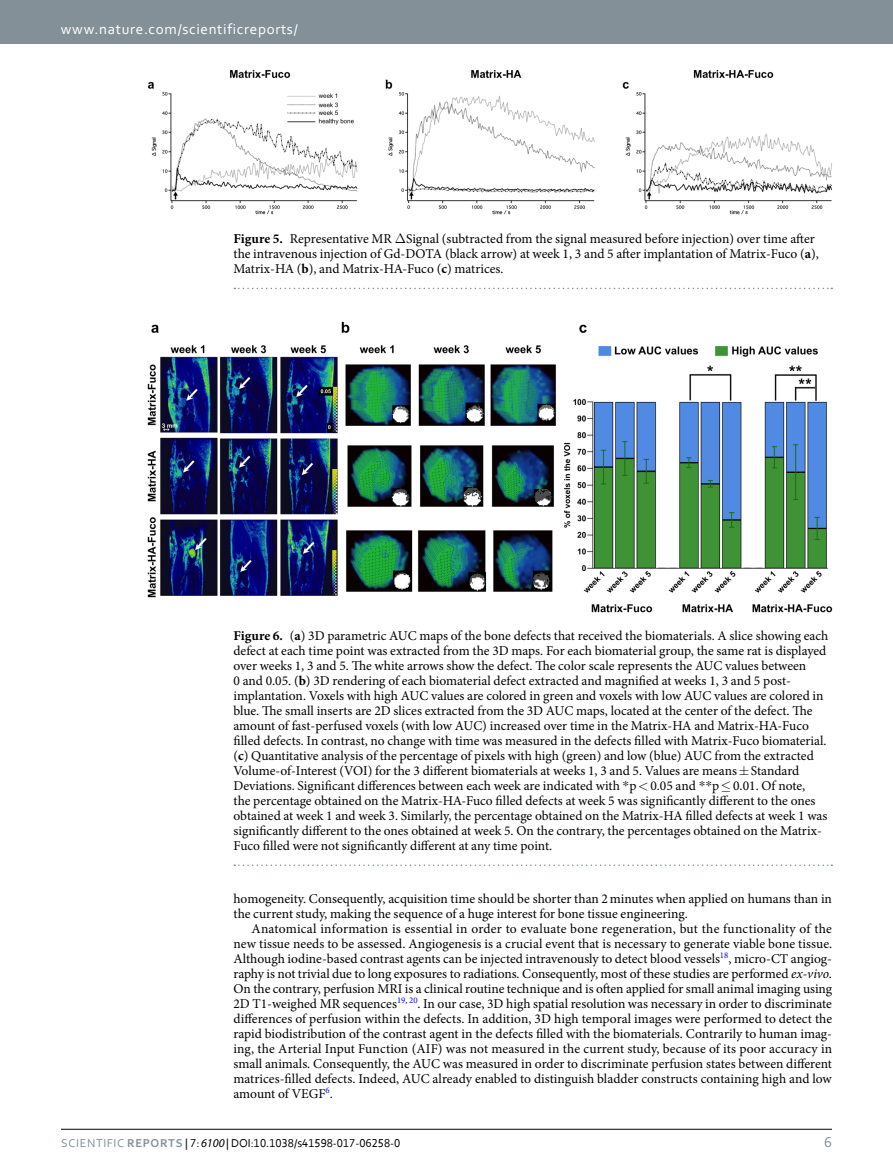
<style>
.page{position:relative;width:893px;height:1174px;background:#fff}
.page>*{position:absolute;margin:0;border:0;box-sizing:border-box;transform-origin:0 0}
.t1{font:15px "Corbel 2";letter-spacing:.045em;color:#fff}
.t2{font:15px "Corbel 2";color:#839097}
.t3{font:13.5px/15px "Minion Pro";color:#000}
.t4{font:12px "Corbel";color:#000}
.s1{font-weight:700}
.s2{font-family:"STIX General"}
.s3{font-style:italic}
.s4{font-family:"Corbel 2";color:#839097}
.s5{font-family:"Corbel Bold 2";color:#839097}
.s6{font-family:"Myriad Pro";font-style:italic}
</style>
<div class="page">
<div style="left:0;top:0;width:893px;height:43px;background:#839097"></div>
<hr style="left:61px;top:1129px;width:771px;height:1px;background:#000">
<img style="left:148px;top:70px;width:684px;height:145px">
<svg style="left:234px;top:288px;width:598px;height:1px"></svg>
<img style="left:148px;top:322px;width:684px;height:290px">
<svg style="left:234px;top:864px;width:598px;height:2px"></svg>
<p class="t1" style="left:61px;top:19px;width:238px">www.nature.com/scientificreports/</p>
<p class="t3" style="left:233px;top:232px;width:587px"><span class="s1">Figure 5.</span> Representative MR Signal (subtracted from the signal measured before injection) over time after the intravenous injection of Gd-DOTA (black arrow) at week 1, 3 and 5 after implantation of Matrix-Fuco (<span class="s1">a</span>),<br>Matrix-HA (<span class="s1">b</span>), and Matrix-HA-Fuco (<span class="s1">c</span>) matrices.</p>
<p class="t3" style="left:233px;top:628px;width:596px"><span class="s1">Figure 6.</span> (<span class="s1">a</span>) 3D parametric AUC maps of the bone defects that received the biomaterials. A slice showing each defect at each time point was extracted from the 3D maps. For each biomaterial group, the same rat is displayed over weeks 1, 3 and 5. The white arrows show the defect. The color scale represents the AUC values between<br>0 and 0.05. (<span class="s1">b</span>) 3D rendering of each biomaterial defect extracted and magnified at weeks 1, 3 and 5 post&shy;implantation. Voxels with high AUC values are colored in green and voxels with low AUC values are colored in blue. The small inserts are 2D slices extracted from the 3D AUC maps, located at the center of the defect. The amount of fast-perfused voxels (with low AUC) increased over time in the Matrix-HA and Matrix-HA-Fuco filled defects. In contrast, no change with time was measured in the defects filled with Matrix-Fuco biomaterial. (<span class="s1">c</span>) Quantitative analysis of the percentage of pixels with high (green) and low (blue) AUC from the extracted Volume-of-Interest (VOI) for the 3 different biomaterials at weeks 1, 3 and 5. Values are means Standard Deviations. Significant differences between each week are indicated with <span class="s2">*</span>p 0.05 and <span class="s2">**</span>p≤0.01. Of note,<br>the percentage obtained on the Matrix-HA-Fuco filled defects at week 5 was significantly different to the ones obtained at week 1 and week 3. Similarly, the percentage obtained on the Matrix-HA filled defects at week 1 was significantly different to the ones obtained at week 5. On the contrary, the percentages obtained on the Matrix-Fuco filled were not significantly different at any time point.</p>
<p class="t3" style="left:233px;top:891px;width:600px">homogeneity. Consequently, acquisition time should be shorter than 2minutes when applied on humans than in the current study, making the sequence of a huge interest for bone tissue engineering.</p>
<p class="t3" style="left:233px;top:921px;width:600px;text-align:justify;text-indent:18px">Anatomical information is essential in order to evaluate bone regeneration, but the functionality of the new tissue needs to be assessed. Angiogenesis is a crucial event that is necessary to generate viable bone tissue.<br>Although iodine-based contrast agents can be injected intravenously to detect blood vessels<sup>18</sup>, micro-CT angiog&shy;raphy is not trivial due to long exposures to radiations. Consequently, most of these studies are performed <span class="s3">ex-vivo</span>.<br>On the contrary, perfusion MRI is a clinical routine technique and is often applied for small animal imaging using 2D T1-weighed MR sequences<sup>19</sup><sup>,</sup> <sup>20</sup>. In our case, 3D high spatial resolution was necessary in order to discriminate differences of perfusion within the defects. In addition, 3D high temporal images were performed to detect the rapid biodistribution of the contrast agent in the defects filled with the biomaterials. Contrarily to human imag&shy;ing, the Arterial Input Function (AIF) was not measured in the current study, because of its poor accuracy in small animals. Consequently, the AUC was measured in order to discriminate perfusion states between different matrices-filled defects. Indeed, AUC already enabled to distinguish bladder constructs containing high and low amount of VEGF<sup>6</sup>.</p>
<p class="t4" style="left:61px;top:1135px;width:341px"><span class="s4">Scientific</span> <span class="s5">REPORTS</span> | 7: <span class="s6">6100</span> | DOI:10.1038/s41598-017-06258-0</p>
<p class="t2" style="left:824px;top:1132px;width:9px">6</p>
</div>
